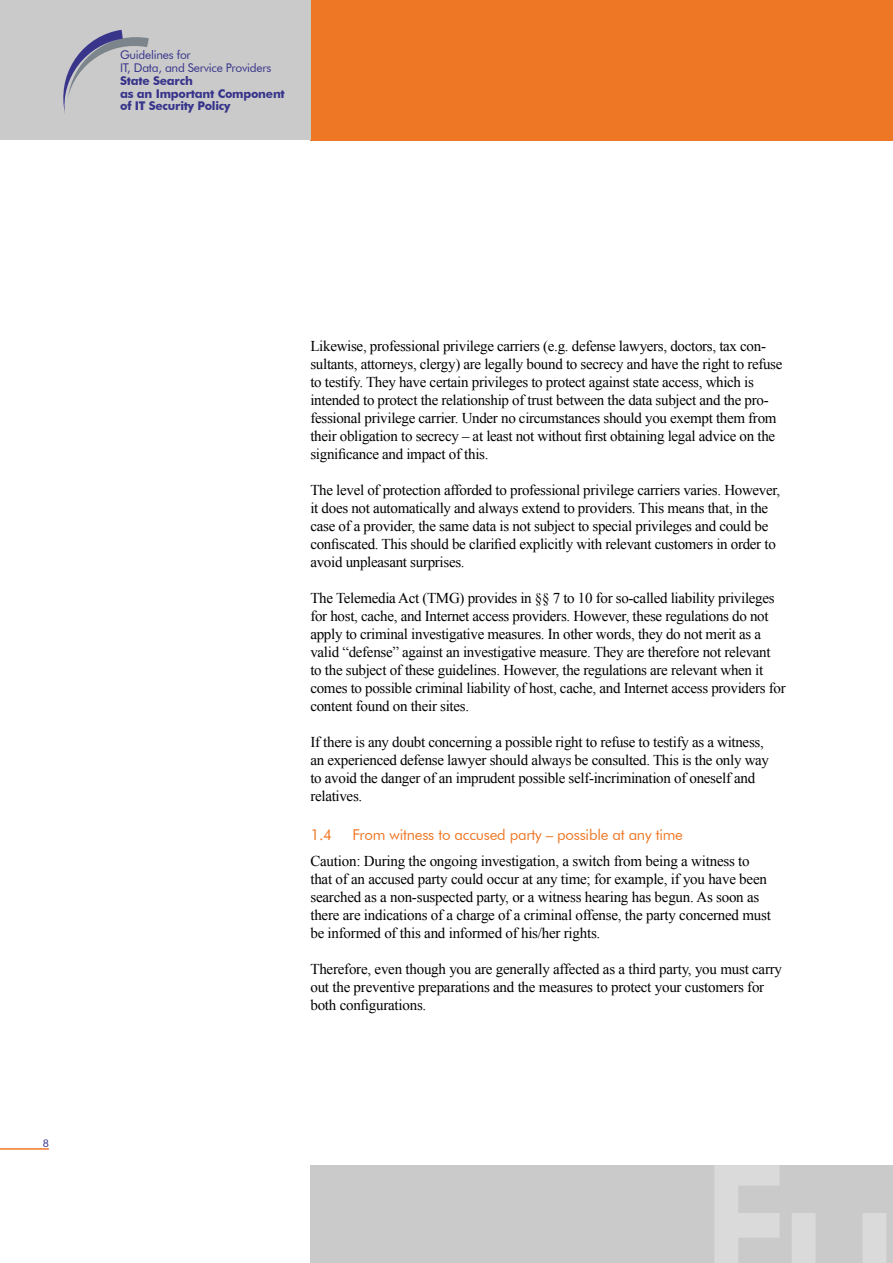
<style>
.page{position:relative;width:893px;height:1263px;background:#fff}
.page>*{position:absolute;margin:0;border:0;box-sizing:border-box;transform-origin:0 0}
.t1{font:15px/18px "Times New Roman";letter-spacing:-.02em;color:#000}
.t2{font:15px "Futura BT";letter-spacing:-.015em;color:#ee7726}
.t3{font:700 12px/12.8px "Futura BT";letter-spacing:-.02em;color:#37348b}
.t4{font:12px/12.8px "Futura BT";letter-spacing:-.02em;color:#37348b}
.t5{font:10.5px "Futura BT";color:#37348b}
</style>
<div class="page">
<div style="left:310px;top:0;width:583px;height:140px;background:#ee7726"></div>
<div style="left:0;top:0;width:310px;height:140px;background:#cacaca"></div>
<div style="left:310px;top:1165px;width:583px;height:98px;background:#cacaca"></div>
<svg style="left:63px;top:30px;width:86px;height:84px"></svg>
<hr style="left:0;top:1148px;width:49px;height:2px;background:#ee7726">
<svg style="left:715px;top:1165px;width:64px;height:98px"></svg>
<svg style="left:792px;top:1213px;width:94px;height:50px"></svg>
<p class="t4" style="left:120px;top:49px;width:153px">Guidelines for<br>IT, Data, and Service Providers</p>
<p class="t3" style="left:120px;top:74px;width:166px">State Search<br>as an Important Component of IT Security Policy</p>
<p class="t5" style="left:43px;top:1136px;width:8px">8</p>
<p class="t1" style="left:310px;top:336px;width:474px">Likewise, professional privilege carriers (e.g. defense lawyers, doctors, tax con&shy;sultants, attorneys, clergy) are legally bound to secrecy and have the right to refuse to testify. They have certain privileges to protect against state access, which is intended to protect the relationship of trust between the data subject and the pro&shy;fessional privilege carrier. Under no circumstances should you exempt them from their obligation to secrecy – at least not without first obtaining legal advice on the significance and impact of this.</p>
<p class="t1" style="left:310px;top:480px;width:471px">The level of protection afforded to professional privilege carriers varies. However, it does not automatically and always extend to providers. This means that, in the case of a provider, the same data is not subject to special privileges and could be confiscated. This should be clarified explicitly with relevant customers in order to avoid unpleasant surprises.</p>
<p class="t1" style="left:310px;top:588px;width:477px">The Telemedia Act (TMG) provides in §§ 7 to 10 for so-called liability privileges for host, cache, and Internet access providers. However, these regulations do not apply to criminal investigative measures. In other words, they do not merit as a valid “defense” against an investigative measure. They are therefore not relevant to the subject of these guidelines. However, the regulations are relevant when it comes to possible criminal liability of host, cache, and Internet access providers for content found on their sites.</p>
<p class="t1" style="left:310px;top:732px;width:460px">If there is any doubt concerning a possible right to refuse to testify as a witness, an experienced defense lawyer should always be consulted. This is the only way to avoid the danger of an imprudent possible self-incrimination of oneself and relatives.</p>
<p class="t2" style="left:310px;top:825px;width:23px">1.4</p>
<p class="t2" style="left:352px;top:825px;width:332px">From witness to accused party – possible at any time</p>
<p class="t1" style="left:310px;top:852px;width:462px">Caution: During the ongoing investigation, a switch from being a witness to that of an accused party could occur at any time; for example, if you have been searched as a non-suspected party, or a witness hearing has begun. As soon as there are indications of a charge of a criminal offense, the party concerned must be informed of this and informed of his/her rights.</p>
<p class="t1" style="left:310px;top:960px;width:473px">Therefore, even though you are generally affected as a third party, you must carry out the preventive preparations and the measures to protect your customers for both configurations.</p>
</div>
